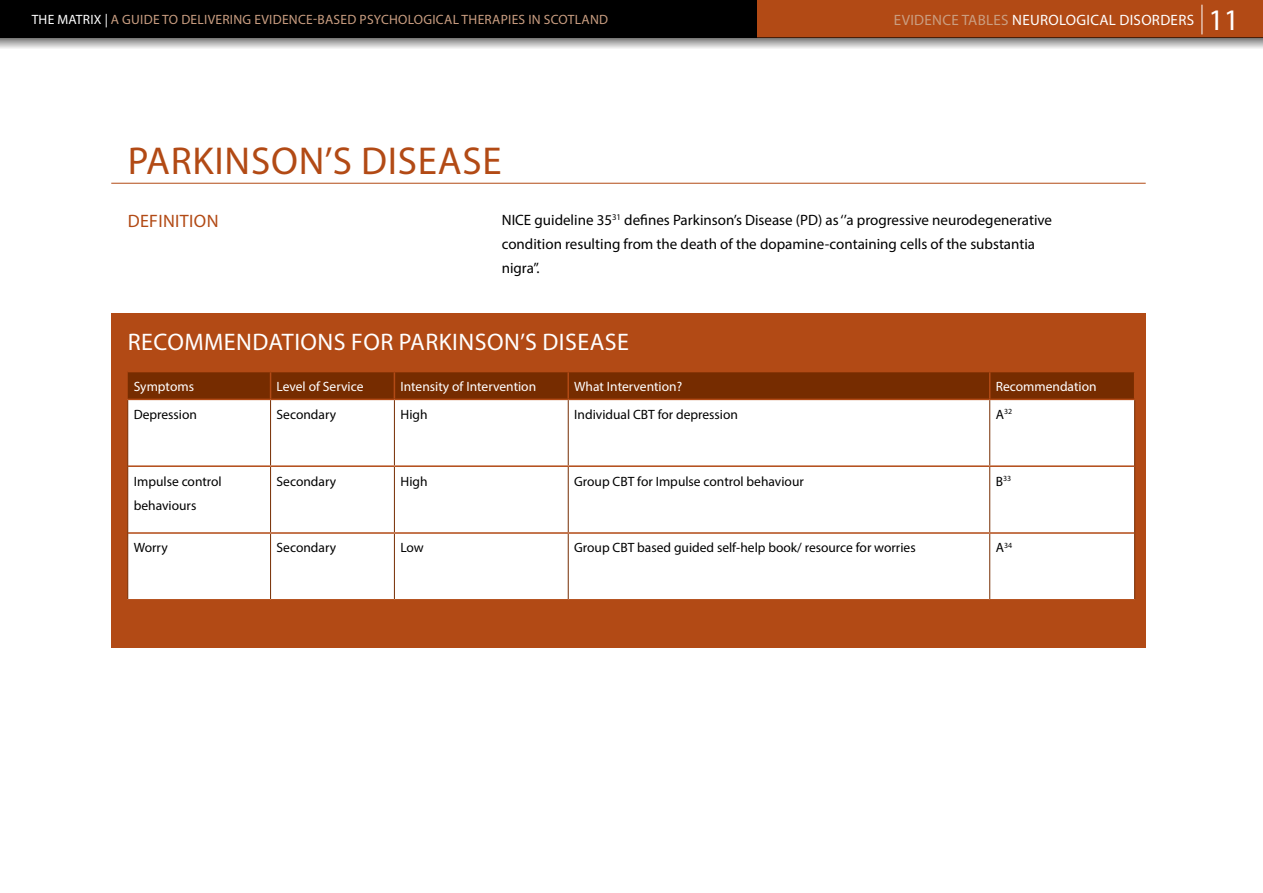
<style>
.page{position:relative;width:1263px;height:893px;background:#fff}
.page>*{position:absolute;margin:0;border:0;box-sizing:border-box;transform-origin:0 0}
.t1{font:39px "Myriad Pro";letter-spacing:.02em;color:#b24a15}
.t2{font:24px "Myriad Pro";letter-spacing:.02em;color:#fff}
.t3{font:18px "Myriad Pro";letter-spacing:.02em;color:#b24a15}
.t4{font:15px/24px "Myriad Pro";color:#000}
.t5{font:15px "Myriad Pro";letter-spacing:.02em;color:#fff}
.t6{font:13.5px/24px "Myriad Pro";color:#000}
.t7{font:13.5px "Myriad Pro";color:#fff}
.t8{font:13.5px "Myriad Pro";letter-spacing:.02em;color:#ca9e81}
.t9{font:7.8px "Myriad Pro";color:#000}
.s1{color:#fff}
.s2{color:#ca9e81}
.s3{font-size:30px}
.s4{font-size:13.5px}
</style>
<div class="page">
<div style="left:111px;top:314px;width:1035px;height:334px;background:#b24a15"></div>
<div style="left:128px;top:400px;width:1006px;height:199px;background:#fff"></div>
<svg style="left:128px;top:372px;width:1006px;height:27px;background:#772c00"></svg>
<hr style="left:127px;top:400px;width:1px;height:66px;background:#762c00">
<hr style="left:127px;top:466px;width:1px;height:67px;background:#762c00">
<hr style="left:127px;top:533px;width:1px;height:66px;background:#762c00">
<hr style="left:270px;top:400px;width:1px;height:65px;background:#762c00">
<hr style="left:394px;top:400px;width:1px;height:65px;background:#762c00">
<hr style="left:568px;top:400px;width:1px;height:65px;background:#762c00">
<hr style="left:989px;top:400px;width:1px;height:65px;background:#762c00">
<hr style="left:1134px;top:400px;width:1px;height:66px;background:#762c00">
<hr style="left:270px;top:467px;width:1px;height:65px;background:#762c00">
<hr style="left:394px;top:467px;width:1px;height:65px;background:#762c00">
<hr style="left:568px;top:467px;width:1px;height:65px;background:#762c00">
<hr style="left:989px;top:467px;width:1px;height:65px;background:#762c00">
<hr style="left:1134px;top:466px;width:1px;height:67px;background:#762c00">
<hr style="left:270px;top:534px;width:1px;height:65px;background:#762c00">
<hr style="left:394px;top:534px;width:1px;height:65px;background:#762c00">
<hr style="left:568px;top:534px;width:1px;height:65px;background:#762c00">
<hr style="left:989px;top:534px;width:1px;height:65px;background:#762c00">
<hr style="left:1134px;top:533px;width:1px;height:66px;background:#762c00">
<hr style="left:128px;top:465px;width:143px;height:2px;background:#b24a15">
<hr style="left:271px;top:465px;width:123px;height:2px;background:#b24a15">
<hr style="left:394px;top:465px;width:174px;height:2px;background:#b24a15">
<hr style="left:568px;top:465px;width:422px;height:2px;background:#b24a15">
<hr style="left:990px;top:465px;width:144px;height:2px;background:#b24a15">
<hr style="left:128px;top:532px;width:143px;height:2px;background:#b24a15">
<hr style="left:271px;top:532px;width:123px;height:2px;background:#b24a15">
<hr style="left:394px;top:532px;width:174px;height:2px;background:#b24a15">
<hr style="left:568px;top:532px;width:422px;height:2px;background:#b24a15">
<hr style="left:990px;top:532px;width:144px;height:2px;background:#b24a15">
<div style="left:251px;top:0;width:1012px;height:37px;background:#b24a15"></div>
<div style="left:0;top:0;width:756px;height:37px;background:#000"></div>
<svg style="left:1202px;top:5px;width:1px;height:29px"></svg>
<svg style="left:0;top:37px;width:1263px;height:11px;background:#a6a4a3"></svg>
<hr style="left:111px;top:183px;width:1035px;height:1px;background:#b24a15">
<p class="t8" style="left:32px;top:11px;width:578px"><span class="s1">THE MATRIX |</span> A GUIDE TO DELIVERING EVIDENCE-BASED PSYCHOLOGICAL THERAPIES IN SCOTLAND</p>
<p class="t5" style="left:894px;top:10px;width:347px"><span class="s2">EVIDENCE TABLES</span> NEUROLOGICAL DISORDERS <span class="s3">11</span></p>
<h1 class="t1" style="left:128px;top:137px;width:375px">PARKINSON’S DISEASE</h1>
<h3 class="t3" style="left:128px;top:210px;width:92px">DEFINITION</h3>
<p class="t4" style="left:502px;top:207px;width:552px">NICE guideline 35<sup>31</sup> defines Parkinson’s Disease (PD) as ‘’a progressive neurodegenerative condition resulting from the death of the dopamine-containing cells of the substantia nigra’’.</p>
<h2 class="t2" style="left:128px;top:327px;width:503px">RECOMMENDATIONS FOR PARKINSON’S DISEASE</h2>
<p class="t7" style="left:134px;top:378px;width:62px">Symptoms</p>
<p class="t7" style="left:277px;top:378px;width:88px">Level of Service</p>
<p class="t7" style="left:400px;top:378px;width:137px">Intensity of Intervention</p>
<p class="t7" style="left:574px;top:378px;width:109px">What Intervention?</p>
<p class="t7" style="left:996px;top:378px;width:102px">Recommendation</p>
<p class="t6" style="left:134px;top:402px;width:65px">Depression</p>
<p class="t6" style="left:277px;top:402px;width:61px">Secondary</p>
<p class="t6" style="left:400px;top:402px;width:29px">High</p>
<p class="t6" style="left:574px;top:402px;width:165px">Individual CBT for depression</p>
<p class="t9" style="left:996px;top:407px;width:18px"><span class="s4">A</span>32</p>
<p class="t6" style="left:134px;top:469px;width:90px">Impulse control behaviours</p>
<p class="t6" style="left:277px;top:469px;width:61px">Secondary</p>
<p class="t6" style="left:400px;top:469px;width:29px">High</p>
<p class="t6" style="left:574px;top:469px;width:231px">Group CBT for Impulse control behaviour</p>
<p class="t9" style="left:996px;top:474px;width:17px"><span class="s4">B</span>33</p>
<p class="t6" style="left:134px;top:536px;width:35px">Worry</p>
<p class="t6" style="left:277px;top:536px;width:61px">Secondary</p>
<p class="t6" style="left:400px;top:536px;width:25px">Low</p>
<p class="t6" style="left:574px;top:536px;width:343px">Group CBT based guided self-help book/ resource for worries</p>
<p class="t9" style="left:996px;top:540px;width:18px"><span class="s4">A</span>34</p>
</div>
